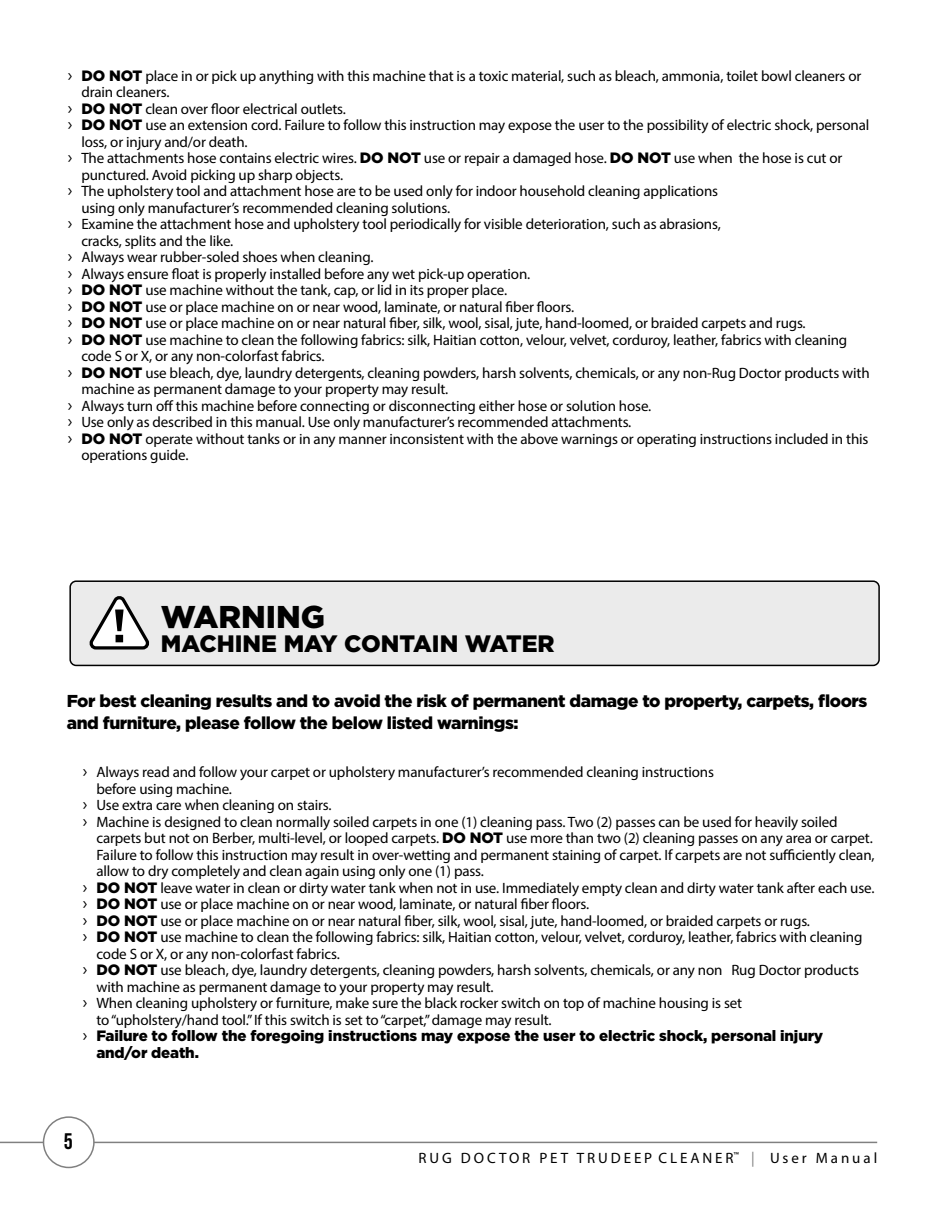
<style>
.page{position:relative;width:944px;height:1214px;background:#fff}
.page>*{position:absolute;margin:0;border:0;box-sizing:border-box;transform-origin:0 0}
.t1{font:900 31.5px "Gotham";color:#000}
.t2{font:900 23.7px "Gotham";color:#000}
.t3{font:22.5px "Bebas Neue";color:#000}
.t4{font:900 17.25px/22.5px "Gotham";letter-spacing:-.025em;color:#000}
.t5{font:15px "Myriad Pro";letter-spacing:-.01em;color:#000}
.t6{font:900 15px/16.5px "Gotham";letter-spacing:-.01em;color:#000}
.t7{font:15px "Myriad Pro";letter-spacing:.195em;color:#000}
.s1{font-size:18px}
.s2{font-family:"Gotham";font-weight:900}
.s3{font-family:"Myriad Pro";font-weight:400;font-size:18px}
.s4{color:#808080}
</style>
<div class="page">
<hr style="left:0;top:1141px;width:877px;height:2px;background:#808080">
<div style="left:44px;top:1117px;width:50px;height:50px;background:#fff;border-radius:50%"></div>
<div style="left:43px;top:1116px;width:52px;height:52px;border:2px solid #808080;border-radius:50%"></div>
<div style="left:70px;top:581px;width:809px;height:84px;background:#ebebeb;border-radius:6px"></div>
<div style="left:69px;top:580px;width:810px;height:86px;border:2px solid #000;border-radius:6px"></div>
<svg style="left:89px;top:596px;width:61px;height:54px"></svg>
<p class="t5" style="left:68px;top:66px;width:795px"><span class="s1">›</span> <span class="s2">DO NOT</span> place in or pick up anything with this machine that is a toxic material, such as bleach, ammonia, toilet bowl cleaners or</p>
<p class="t5" style="left:81px;top:83px;width:90px">drain cleaners.</p>
<p class="t5" style="left:68px;top:99px;width:279px"><span class="s1">›</span> <span class="s2">DO NOT</span> clean over floor electrical outlets.</p>
<p class="t5" style="left:68px;top:116px;width:803px"><span class="s1">›</span> <span class="s2">DO NOT</span> use an extension cord. Failure to follow this instruction may expose the user to the possibility of electric shock, personal</p>
<p class="t5" style="left:81px;top:132px;width:168px">loss, or injury and/or death.</p>
<p class="t5" style="left:68px;top:149px;width:776px"><span class="s1">›</span> The attachments hose contains electric wires. <span class="s2">DO NOT</span> use or repair a damaged hose. <span class="s2">DO NOT</span> use when the hose is cut or</p>
<p class="t5" style="left:81px;top:165px;width:263px">punctured. Avoid picking up sharp objects.</p>
<p class="t5" style="left:68px;top:182px;width:651px"><span class="s1">›</span> The upholstery tool and attachment hose are to be used only for indoor household cleaning applications</p>
<p class="t5" style="left:81px;top:198px;width:370px">using only manufacturer’s recommended cleaning solutions.</p>
<p class="t5" style="left:68px;top:215px;width:654px"><span class="s1">›</span> Examine the attachment hose and upholstery tool periodically for visible deterioration, such as abrasions,</p>
<p class="t5" style="left:81px;top:231px;width:153px">cracks, splits and the like.</p>
<p class="t5" style="left:68px;top:248px;width:307px"><span class="s1">›</span> Always wear rubber-soled shoes when cleaning.</p>
<p class="t5" style="left:68px;top:264px;width:464px"><span class="s1">›</span> Always ensure float is properly installed before any wet pick-up operation.</p>
<p class="t5" style="left:68px;top:281px;width:441px"><span class="s1">›</span> <span class="s2">DO NOT</span> use machine without the tank, cap, or lid in its proper place.</p>
<p class="t5" style="left:68px;top:297px;width:508px"><span class="s1">›</span> <span class="s2">DO NOT</span> use or place machine on or near wood, laminate, or natural fiber floors.</p>
<p class="t5" style="left:68px;top:314px;width:739px"><span class="s1">›</span> <span class="s2">DO NOT</span> use or place machine on or near natural fiber, silk, wool, sisal, jute, hand-loomed, or braided carpets and rugs.</p>
<p class="t5" style="left:68px;top:330px;width:781px"><span class="s1">›</span> <span class="s2">DO NOT</span> use machine to clean the following fabrics: silk, Haitian cotton, velour, velvet, corduroy, leather, fabrics with cleaning</p>
<p class="t5" style="left:81px;top:347px;width:245px">code S or X, or any non-colorfast fabrics.</p>
<p class="t5" style="left:68px;top:363px;width:803px"><span class="s1">›</span> <span class="s2">DO NOT</span> use bleach, dye, laundry detergents, cleaning powders, harsh solvents, chemicals, or any non-Rug Doctor products with</p>
<p class="t5" style="left:81px;top:380px;width:368px">machine as permanent damage to your property may result.</p>
<p class="t5" style="left:68px;top:396px;width:585px"><span class="s1">›</span> Always turn off this machine before connecting or disconnecting either hose or solution hose.</p>
<p class="t5" style="left:68px;top:413px;width:565px"><span class="s1">›</span> Use only as described in this manual. Use only manufacturer’s recommended attachments.</p>
<p class="t5" style="left:68px;top:429px;width:802px"><span class="s1">›</span> <span class="s2">DO NOT</span> operate without tanks or in any manner inconsistent with the above warnings or operating instructions included in this</p>
<p class="t5" style="left:81px;top:446px;width:109px">operations guide.</p>
<h1 class="t1" style="left:161px;top:595px;width:166px">WARNING</h1>
<h2 class="t2" style="left:161px;top:627px;width:395px">MACHINE MAY CONTAIN WATER</h2>
<p class="t4" style="left:67px;top:689px;width:802px">For best cleaning results and to avoid the risk of permanent damage to property, carpets, floors and furniture, please follow the below listed warnings:</p>
<p class="t5" style="left:83px;top:763px;width:632px"><span class="s1">›</span> Always read and follow your carpet or upholstery manufacturer’s recommended cleaning instructions</p>
<p class="t5" style="left:96px;top:779px;width:137px">before using machine.</p>
<p class="t5" style="left:83px;top:796px;width:250px"><span class="s1">›</span> Use extra care when cleaning on stairs.</p>
<p class="t5" style="left:83px;top:812px;width:756px"><span class="s1">›</span> Machine is designed to clean normally soiled carpets in one (1) cleaning pass. Two (2) passes can be used for heavily soiled</p>
<p class="t5" style="left:96px;top:829px;width:777px">carpets but not on Berber, multi-level, or looped carpets. <span class="s2">DO NOT</span> use more than two (2) cleaning passes on any area or carpet.</p>
<p class="t5" style="left:96px;top:845px;width:779px">Failure to follow this instruction may result in over-wetting and permanent staining of carpet. If carpets are not sufficiently clean,</p>
<p class="t5" style="left:96px;top:862px;width:389px">allow to dry completely and clean again using only one (1) pass.</p>
<p class="t5" style="left:83px;top:878px;width:793px"><span class="s1">›</span> <span class="s2">DO NOT</span> leave water in clean or dirty water tank when not in use. Immediately empty clean and dirty water tank after each use.</p>
<p class="t5" style="left:83px;top:895px;width:508px"><span class="s1">›</span> <span class="s2">DO NOT</span> use or place machine on or near wood, laminate, or natural fiber floors.</p>
<p class="t5" style="left:83px;top:911px;width:728px"><span class="s1">›</span> <span class="s2">DO NOT</span> use or place machine on or near natural fiber, silk, wool, sisal, jute, hand-loomed, or braided carpets or rugs.</p>
<p class="t5" style="left:83px;top:928px;width:781px"><span class="s1">›</span> <span class="s2">DO NOT</span> use machine to clean the following fabrics: silk, Haitian cotton, velour, velvet, corduroy, leather, fabrics with cleaning</p>
<p class="t5" style="left:96px;top:944px;width:245px">code S or X, or any non-colorfast fabrics.</p>
<p class="t5" style="left:83px;top:961px;width:777px"><span class="s1">›</span> <span class="s2">DO NOT</span> use bleach, dye, laundry detergents, cleaning powders, harsh solvents, chemicals, or any non Rug Doctor products</p>
<p class="t5" style="left:96px;top:977px;width:399px">with machine as permanent damage to your property may result.</p>
<p class="t5" style="left:83px;top:994px;width:660px"><span class="s1">›</span> When cleaning upholstery or furniture, make sure the black rocker switch on top of machine housing is set</p>
<p class="t5" style="left:96px;top:1010px;width:457px">to “upholstery/hand tool.” If this switch is set to “carpet,” damage may result.</p>
<p class="t6" style="left:96px;top:1027px;width:728px;text-indent:-14px"><span class="s3">›</span> Failure to follow the foregoing instructions may expose the user to electric shock, personal injury and/or death.</p>
<h3 class="t3" style="left:64px;top:1128px;width:10px">5</h3>
<p class="t7" style="left:418px;top:1149px;width:460px">RUG DOCTOR PET TRUDEEP CLEANER<sup>™</sup> <span class="s4">|</span> User Manual</p>
</div>
